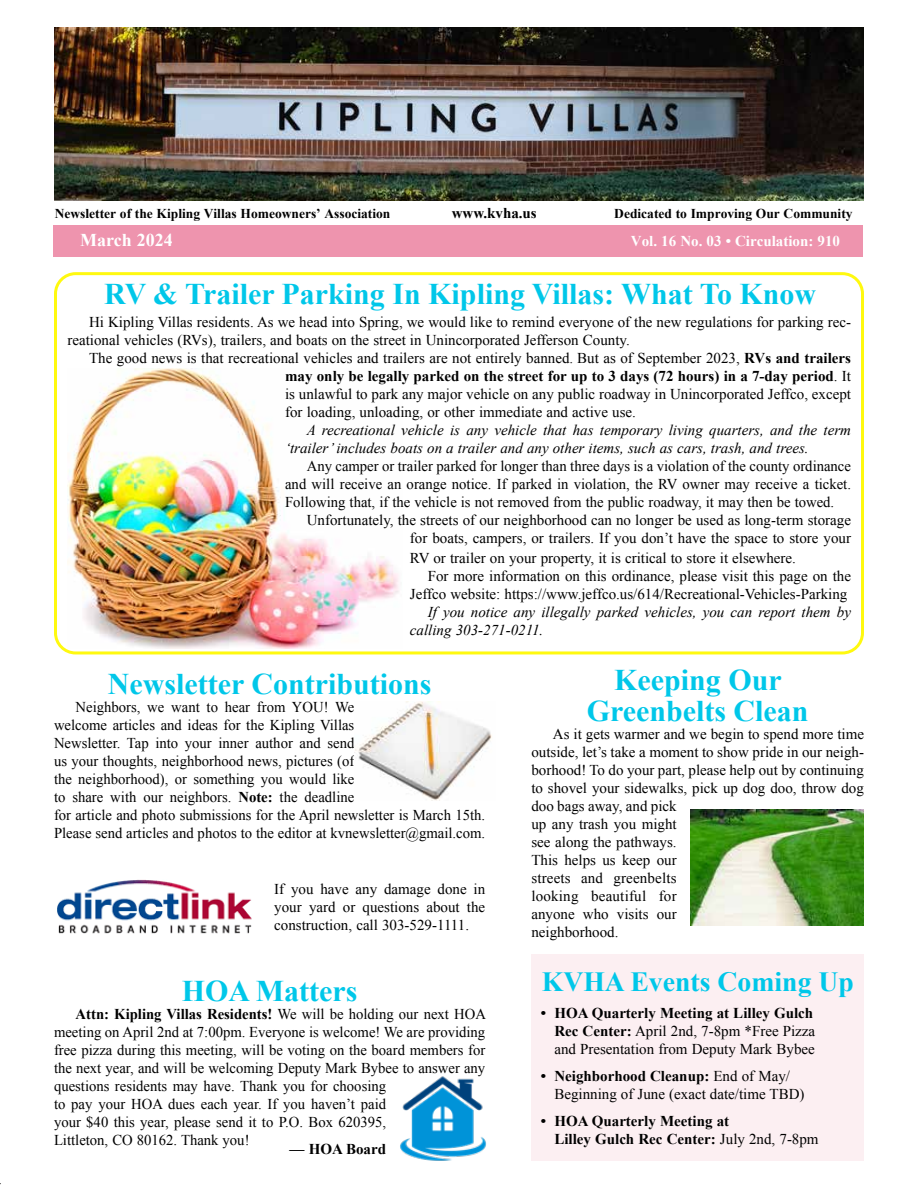
<style>
.page{position:relative;width:918px;height:1188px;background:#fff}
.page>*{position:absolute;margin:0;border:0;box-sizing:border-box;transform-origin:0 0}
.t1{font:700 30px/31.5px "Times New Roman";color:#00c7e9;text-align:center}
.t2{font:700 27.75px "Times New Roman";color:#00c7e9}
.t3{font:700 18px "Times New Roman";color:#fff}
.t4{font:15px/18px "Times New Roman";color:#000}
.t5{font:italic 15px/18px "Times New Roman";color:#000}
.t6{font:700 15px/18px "Times New Roman";color:#000}
.t7{font:700 15px "Times New Roman";color:#fff}
.t8{font:700 13.5px "Times New Roman";color:#000}
.s1{color:#222}
.s2{font-weight:700}
.s3{font-weight:400}
</style>
<div class="page">
<img style="left:67px;top:368px;width:332px;height:280px">
<div style="left:54px;top:272px;width:810px;height:382px;border:3px solid #fff90f;border-radius:20px"></div>
<div style="left:531px;top:955px;width:333px;height:206px;background:#fceff2"></div>
<div style="left:53px;top:226px;width:810px;height:31px;background:#ee94ae"></div>
<img style="left:55px;top:27px;width:809px;height:174px">
<img style="left:400px;top:1076px;width:87px;height:85px">
<img style="left:57px;top:879px;width:195px;height:55px">
<img style="left:354px;top:702px;width:138px;height:99px">
<img style="left:690px;top:810px;width:174px;height:116px">
<p class="t4" style="left:-1px;top:1170px;width:5px">.</p>
<p class="t8" style="left:55px;top:204px;width:337px">Newsletter of the Kipling Villas Homeowners’ Association</p>
<p class="t6" style="left:452px;top:203px;width:87px">www.kvha.us</p>
<p class="t8" style="left:614px;top:204px;width:240px">Dedicated to Improving Our Community</p>
<p class="t3" style="left:80px;top:228px;width:94px">March 2024</p>
<p class="t7" style="left:631px;top:231px;width:211px">Vol. 16 No. 03 • Circulation: 910</p>
<h1 class="t1" style="left:104px;top:278px;width:714px">RV &amp; Trailer Parking In Kipling Villas: What To Know</h1>
<p class="t4" style="left:68px;top:313px;width:785px;text-indent:22px">Hi Kipling Villas residents. As we head into Spring, we would like to remind everyone of the new regulations for parking rec&shy;reational vehicles (RVs), trailers, and boats on the street in Unincorporated Jefferson County.</p>
<p class="t4" style="left:285px;top:349px;width:567px;text-align:justify;text-indent:-196px">The good news is that recreational vehicles and trailers are not entirely banned<span class="s1">.</span> But as of September 2023, <span class="s2">RVs and trailers may only be legally parked on the street for up to 3 days (72 hours) in a 7-day period</span>. It is unlawful to park any major vehicle on any public roadway in Unincorporated Jeffco, except for loading, unloading, or other immediate and active use.</p>
<p class="t5" style="left:285px;top:421px;width:567px;text-indent:22px">A recreational vehicle is any vehicle that has temporary living quarters, and the term ‘trailer’ includes boats on a trailer and any other items, such as cars, trash, and trees.</p>
<p class="t4" style="left:285px;top:457px;width:567px;text-align:justify;text-indent:22px">Any camper or trailer parked for longer than three days is a violation of the county ordinance and will receive an orange notice. If parked in violation, the RV owner may receive a ticket.<br>Following that, if the vehicle is not removed from the public roadway, it may then be towed.</p>
<p class="t4" style="left:307px;top:511px;width:546px;text-align:right">Unfortunately, the streets of our neighborhood can no longer be used as long-term storage for boats, campers, or trailers. If you don’t have the space to store your</p>
<p class="t4" style="left:410px;top:549px;width:388px">RV or trailer on your property, it is critical to store it elsewhere.</p>
<p class="t4" style="left:428px;top:567px;width:425px">For more information on this ordinance, please visit this page on the</p>
<p class="t4" style="left:410px;top:585px;width:439px">Jeffco website: https://www.jeffco.us/614/Recreational-Vehicles-Parking</p>
<p class="t5" style="left:410px;top:603px;width:443px;text-indent:18px">If you notice any illegally parked vehicles, you can report them by calling 303-271-0211.</p>
<h1 class="t1" style="left:108px;top:667px;width:325px">Newsletter Contributions</h1>
<p class="t4" style="left:54px;top:697px;width:433px;text-indent:22px">Neighbors, we want to hear from YOU! We<br>welcome articles and ideas for the Kipling Villas<br>Newsletter. Tap into your inner author and send<br>us your thoughts, neighborhood news, pictures (of<br>the neighborhood), or something you would like<br>to share with our neighbors. <span class="s2">Note:</span> the deadline<br>for article and photo submissions for the April newsletter is March 15th.<br>Please send articles and photos to the editor at kvnewsletter@gmail.com.</p>
<p class="t4" style="left:274px;top:880px;width:212px;text-align:justify">If you have any damage done in your yard or questions about the construction, call 303-529-1111.</p>
<h1 class="t1" style="left:182px;top:974px;width:177px">HOA Matters</h1>
<p class="t4" style="left:54px;top:1004px;width:434px;text-indent:22px"><span class="s2">Attn: Kipling Villas Residents!</span> We will be holding our next HOA meeting on April 2nd at 7:00pm. Everyone is welcome! We are providing free pizza during this meeting, will be voting on the board members for the next year, and will be welcoming Deputy Mark Bybee to answer any questions residents may have. Thank you for choosing<br>to pay your HOA dues each year. If you haven’t paid<br>your $40 this year, please send it to P.O. Box 620395,<br>Littleton, CO 80162. Thank you!</p>
<p class="t6" style="left:290px;top:1139px;width:98px">— HOA Board</p>
<h1 class="t1" style="left:587px;top:663px;width:223px">Keeping Our<br>Greenbelts Clean</h1>
<p class="t4" style="left:531px;top:725px;width:334px;text-indent:22px">As it gets warmer and we begin to spend more time outside, let’s take a moment to show pride in our neigh&shy;borhood! To do your part, please help out by continuing to shovel your sidewalks, pick up dog doo, throw dog doo bags away, and pick<br>up any trash you might<br>see along the pathways.<br>This helps us keep our<br>streets and greenbelts<br>looking beautiful for<br>anyone who visits our<br>neighborhood.</p>
<h2 class="t2" style="left:542px;top:962px;width:314px">KVHA Events Coming Up</h2>
<p class="t4" style="left:554px;top:1004px;width:262px;text-indent:-14px"><span class="s2">• HOA Quarterly Meeting at Lilley Gulch<br>Rec Center:</span> April 2nd, 7-8pm *Free Pizza and Presentation from Deputy Mark Bybee</p>
<p class="t4" style="left:554px;top:1067px;width:252px;text-indent:-14px"><span class="s2">• Neighborhood Cleanup:</span> End of May/<br>Beginning of June (exact date/time TBD)</p>
<p class="t6" style="left:554px;top:1111px;width:266px;text-indent:-14px">• HOA Quarterly Meeting at<br>Lilley Gulch Rec Center: <span class="s3">July 2nd, 7-8pm</span></p>
</div>
